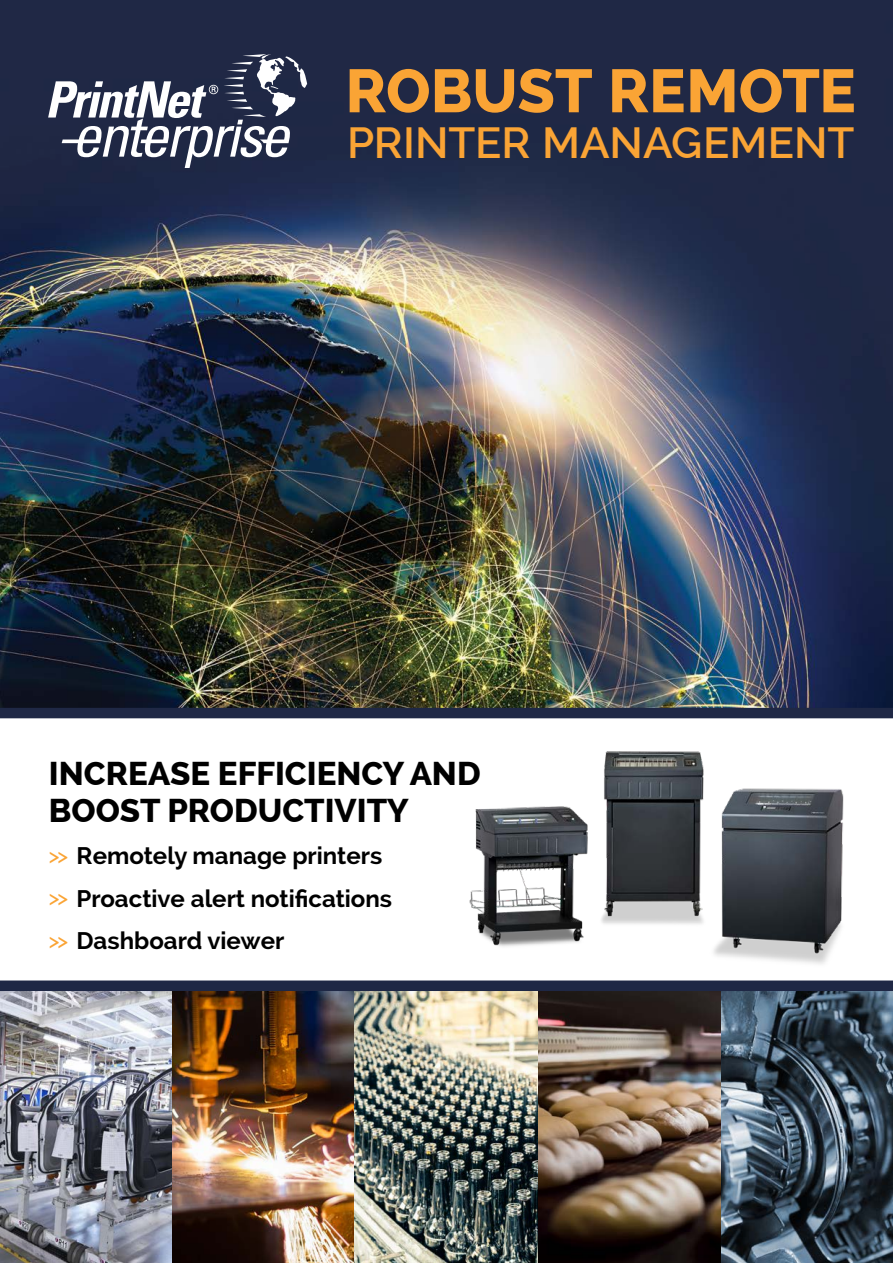
<style>
.page{position:relative;width:893px;height:1263px;background:#fff}
.page>*{position:absolute;margin:0;border:0;box-sizing:border-box;transform-origin:0 0}
.t1{font:800 60.75px "Raleway";color:#faa435}
.t2{font:600 43.65px "Raleway";color:#faa435}
.t3{font:800 33px/37.5px "Raleway";color:#000}
.t4{font:700 24px/42.3px "Raleway";color:#000}
.s1{font-weight:500;font-size:21px;color:#faa435}
</style>
<div class="page">
<img style="left:0;top:991px;width:893px;height:272px">
<div style="left:0;top:980px;width:893px;height:11px;background:#1f2845"></div>
<img style="left:0;top:10px;width:893px;height:698px">
<svg style="left:48px;top:54px;width:259px;height:114px"></svg>
<div style="left:0;top:708px;width:893px;height:10px;background:#1f2845"></div>
<img style="left:469px;top:751px;width:375px;height:213px">
<h1 class="t1" style="left:345px;top:56px;width:512px">ROBUST REMOTE</h1>
<h2 class="t2" style="left:347px;top:117px;width:509px">PRINTER MANAGEMENT</h2>
<h3 class="t3" style="left:49px;top:754px;width:433px">INCREASE EFFICIENCY AND<br>BOOST PRODUCTIVITY</h3>
<p class="t4" style="left:49px;top:835px;width:345px"><span class="s1">&gt;&gt;</span> Remotely manage printers <span class="s1">&gt;&gt;</span> Proactive alert notifications <span class="s1">&gt;&gt;</span> Dashboard viewer</p>
</div>
